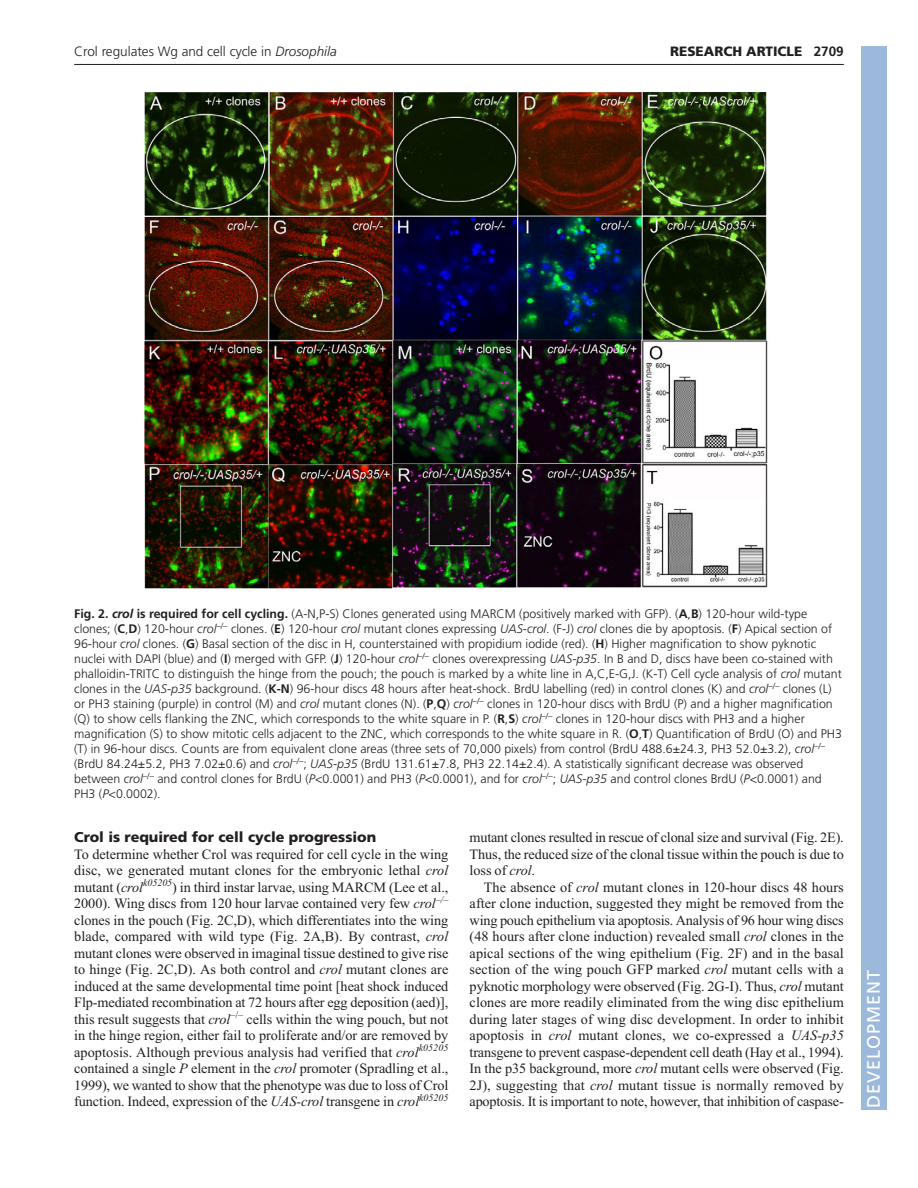
<style>
.page{position:relative;width:918px;height:1188px;background:#fff}
.page>*{position:absolute;margin:0;border:0;box-sizing:border-box;transform-origin:0 0}
.t1{font:18px "Frutiger LT Std";letter-spacing:.055em;color:#fff}
.t2{font:14.25px/16.5px "Times New Roman";letter-spacing:-.005em;color:#231f20;text-align:justify}
.t3{font:900 14.25px "Frutiger LT Std";color:#231f20}
.t4{font:300 13.5px "Frutiger LT Std";color:#231f20}
.t5{font:900 13.5px "Frutiger LT Std";color:#231f20}
.t6{font:300 12.3px/15px "Frutiger LT Std";color:#231f20}
.s1{font-style:italic}
.s2{font-weight:700}
.s3{font-weight:700;font-style:italic}
</style>
<div class="page">
<hr style="left:74px;top:64px;width:770px;height:1px;background:#231f20">
<img style="left:145px;top:92px;width:623px;height:497px">
<div style="left:861px;top:46px;width:25px;height:1064px;background:#9cb9db"></div>
<p class="t4" style="left:74px;top:46px;width:264px">Crol regulates Wg and cell cycle in <span class="s1">Drosophila</span></p>
<p class="t5" style="left:670px;top:46px;width:175px">RESEARCH ARTICLE <span class="s2">2709</span></p>
<p class="t6" style="left:74px;top:608px;width:769px"><span class="s2">Fig. 2.</span> <span class="s3">crol</span> <span class="s2">is required for cell cycling.</span> (A-N,P-S) Clones generated using MARCM (positively marked with GFP). (<span class="s2">A</span>,<span class="s2">B</span>) 120-hour wild-type clones; (<span class="s2">C</span>,<span class="s2">D</span>) 120-hour <span class="s1">crol</span><sup>–/–</sup> clones. (<span class="s2">E</span>) 120-hour <span class="s1">crol</span> mutant clones expressing <span class="s1">UAS-crol</span>. (F-J) <span class="s1">crol</span> clones die by apoptosis. (<span class="s2">F</span>) Apical section of 96-hour <span class="s1">crol</span> clones. (<span class="s2">G</span>) Basal section of the disc in H, counterstained with propidium iodide (red). (<span class="s2">H</span>) Higher magnification to show pyknotic nuclei with DAPI (blue) and (<span class="s2">I</span>) merged with GFP. (<span class="s2">J</span>) 120-hour <span class="s1">crol</span><sup>–/–</sup> clones overexpressing <span class="s1">UAS-p35</span>. In B and D, discs have been co-stained with phalloidin-TRITC to distinguish the hinge from the pouch; the pouch is marked by a white line in A,C,E-G,J. (K-T) Cell cycle analysis of <span class="s1">crol</span> mutant clones in the <span class="s1">UAS-p35</span> background. (<span class="s2">K-N</span>) 96-hour discs 48 hours after heat-shock. BrdU labelling (red) in control clones (K) and <span class="s1">crol</span><sup>–/–</sup> clones (L) or PH3 staining (purple) in control (M) and <span class="s1">crol</span> mutant clones (N). (<span class="s2">P</span>,<span class="s2">Q</span>) <span class="s1">crol</span><sup>–/–</sup> clones in 120-hour discs with BrdU (P) and a higher magnification (Q) to show cells flanking the ZNC, which corresponds to the white square in P. (<span class="s2">R</span>,<span class="s2">S</span>) <span class="s1">crol</span><sup>–/–</sup> clones in 120-hour discs with PH3 and a higher magnification (S) to show mitotic cells adjacent to the ZNC, which corresponds to the white square in R. (<span class="s2">O</span>,<span class="s2">T</span>) Quantification of BrdU (O) and PH3 (T) in 96-hour discs. Counts are from equivalent clone areas (three sets of 70,000 pixels) from control (BrdU 488.6±24.3, PH3 52.0±3.2), <span class="s1">crol</span><sup>–/– </sup>(BrdU 84.24±5.2, PH3 7.02±0.6) and <span class="s1">crol</span><sup>–/–</sup>; <span class="s1">UAS-p35</span> (BrdU 131.61±7.8, PH3 22.14±2.4). A statistically significant decrease was observed between <span class="s1">crol</span><sup>–/–</sup> and control clones for BrdU (<span class="s1">P</span>&lt;0.0001) and PH3 (<span class="s1">P</span>&lt;0.0001), and for <span class="s1">crol</span><sup>–/–</sup>; <span class="s1">UAS-p35</span> and control clones BrdU (<span class="s1">P</span>&lt;0.0001) and PH3 (<span class="s1">P</span>&lt;0.0002).</p>
<p class="t3" style="left:74px;top:832px;width:304px">Crol is required for cell cycle progression</p>
<p class="t2" style="left:74px;top:847px;width:376px">To determine whether Crol was required for cell cycle in the wing disc, we generated mutant clones for the embryonic lethal <span class="s1">crol </span>mutant (<span class="s1">crol</span><sup>k05205</sup>) in third instar larvae, using MARCM (Lee et al., 2000). Wing discs from 120 hour larvae contained very few <span class="s1">crol</span><sup>–/– </sup>clones in the pouch (Fig. 2C,D), which differentiates into the wing blade, compared with wild type (Fig. 2A,B). By contrast, <span class="s1">crol </span>mutant clones were observed in imaginal tissue destined to give rise to hinge (Fig. 2C,D). As both control and <span class="s1">crol</span> mutant clones are induced at the same developmental time point [heat shock induced Flp-mediated recombination at 72 hours after egg deposition (aed)], this result suggests that <span class="s1">crol</span><sup>–/–</sup> cells within the wing pouch, but not in the hinge region, either fail to proliferate and/or are removed by apoptosis. Although previous analysis had verified that <span class="s1">crol</span><sup>k05205 </sup>contained a single <span class="s1">P</span> element in the <span class="s1">crol</span> promoter (Spradling et al., 1999), we wanted to show that the phenotype was due to loss of Crol function. Indeed, expression of the <span class="s1">UAS-crol</span> transgene in <span class="s1">crol</span><sup>k05205</sup></p>
<p class="t2" style="left:470px;top:831px;width:376px">mutant clones resulted in rescue of clonal size and survival (Fig. 2E).<br>Thus, the reduced size of the clonal tissue within the pouch is due to loss of <span class="s1">crol</span>.</p>
<p class="t2" style="left:470px;top:880px;width:376px;text-indent:14px">The absence of <span class="s1">crol</span> mutant clones in 120-hour discs 48 hours after clone induction, suggested they might be removed from the wing pouch epithelium via apoptosis. Analysis of 96 hour wing discs (48 hours after clone induction) revealed small <span class="s1">crol</span> clones in the apical sections of the wing epithelium (Fig. 2F) and in the basal section of the wing pouch GFP marked <span class="s1">crol</span> mutant cells with a pyknotic morphology were observed (Fig. 2G-I). Thus, <span class="s1">crol</span> mutant clones are more readily eliminated from the wing disc epithelium during later stages of wing disc development. In order to inhibit apoptosis in <span class="s1">crol</span> mutant clones, we co-expressed a <span class="s1">UAS-p35 </span>transgene to prevent caspase-dependent cell death (Hay et al., 1994).<br>In the p35 background, more <span class="s1">crol</span> mutant cells were observed (Fig.<br>2J), suggesting that <span class="s1">crol</span> mutant tissue is normally removed by apoptosis. It is important to note, however, that inhibition of caspase-</p>
<p class="t1" style="left:863px;top:1108px;width:140px;rotate:-90deg">DEVELOPMENT</p>
</div>
